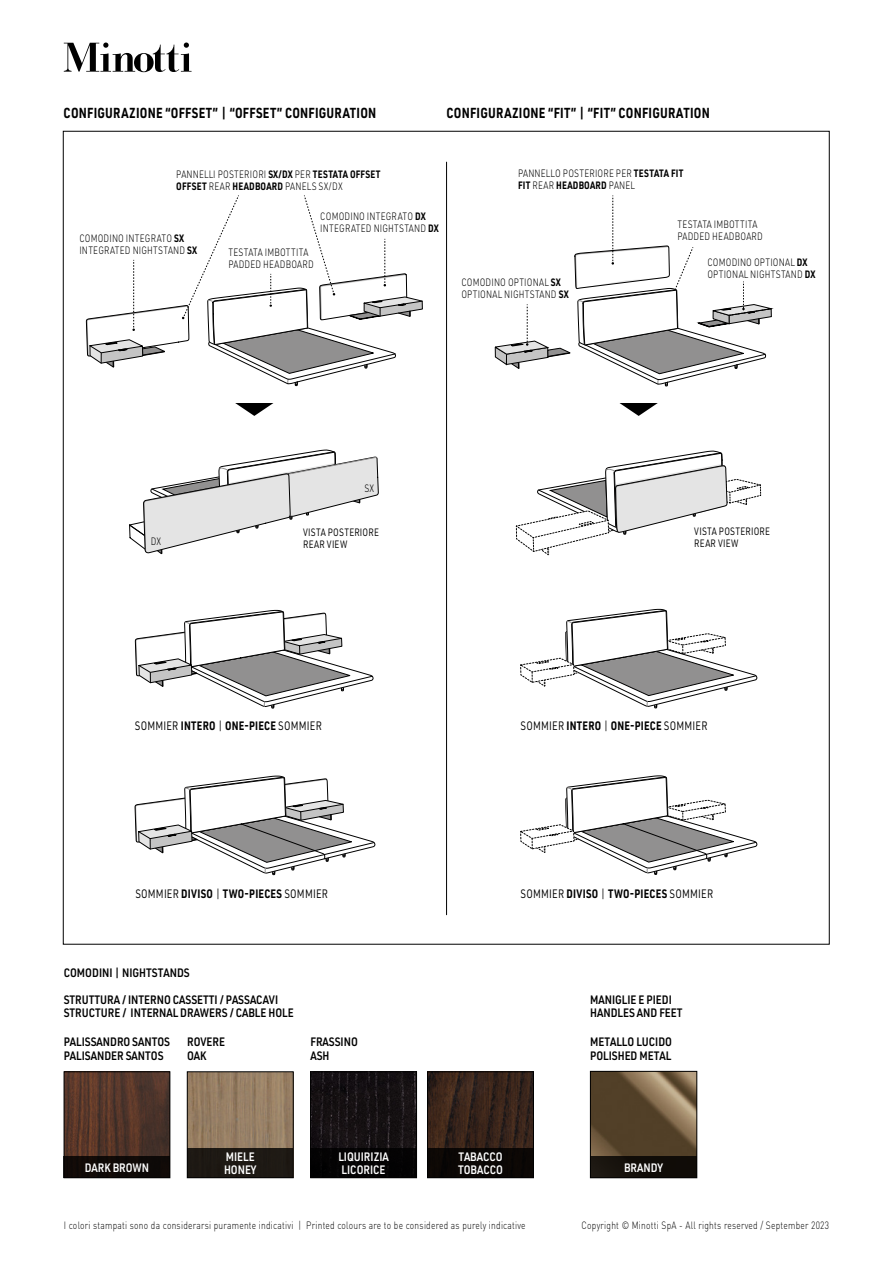
<style>
.page{position:relative;width:893px;height:1263px;background:#fff}
.page>*{position:absolute;margin:0;border:0;box-sizing:border-box;transform-origin:0 0}
.t1{font:700 14.25px "URWDIN";letter-spacing:.02em;color:#000;scale:.8 1}
.t2{font:600 12px/13.5px "URWDIN";color:#000;scale:.85 1}
.t3{font:700 12px "URWDIN";letter-spacing:.025em;color:#000;scale:.8 1}
.t4{font:12px "URWDIN";letter-spacing:.02em;color:#000;scale:.8 1}
.t5{font:600 12px/13.5px "URWDIN";color:#fff;scale:.85 1}
.t6{font:300 10.5px/12px "URWDIN";letter-spacing:.02em;color:#000;scale:.8 1}
.t7{font:300 10.5px "DIN";letter-spacing:.03em;color:#000;scale:.8 1}
.t8{font:10.5px/12px "URWDIN";letter-spacing:.02em;color:#000;scale:.8 1}
.s1{font-weight:700}
.s2{font-weight:400}
</style>
<div class="page">
<svg style="left:64px;top:43px;width:128px;height:29px"></svg>
<img style="left:66px;top:1073px;width:102px;height:84px">
<div style="left:64px;top:1071px;width:106px;height:107px;border:1px solid #000"></div>
<div style="left:64px;top:1157px;width:106px;height:21px;background:#100a08"></div>
<img style="left:189px;top:1073px;width:102px;height:75px">
<div style="left:187px;top:1071px;width:106px;height:107px;border:1px solid #000"></div>
<div style="left:187px;top:1148px;width:106px;height:30px;background:#1e1914"></div>
<img style="left:312px;top:1073px;width:103px;height:75px">
<div style="left:310px;top:1071px;width:107px;height:107px;border:1px solid #000"></div>
<div style="left:310px;top:1148px;width:107px;height:30px;background:#000"></div>
<img style="left:429px;top:1073px;width:103px;height:75px">
<div style="left:427px;top:1071px;width:107px;height:107px;border:1px solid #000"></div>
<div style="left:427px;top:1148px;width:107px;height:30px;background:#0b0705"></div>
<img style="left:592px;top:1073px;width:103px;height:84px">
<div style="left:590px;top:1071px;width:107px;height:107px;border:1px solid #000"></div>
<div style="left:590px;top:1157px;width:107px;height:21px;background:linear-gradient(to right,#1c1711,#0c0804)"></div>
<hr style="left:446px;top:162px;width:1px;height:753px;background:#000">
<svg style="left:135px;top:609px;width:238px;height:100px"></svg>
<svg style="left:86px;top:195px;width:337px;height:191px"></svg>
<svg style="left:235px;top:403px;width:38px;height:13px"></svg>
<svg style="left:516px;top:403px;width:246px;height:153px"></svg>
<svg style="left:129px;top:450px;width:250px;height:105px"></svg>
<svg style="left:135px;top:775px;width:240px;height:101px"></svg>
<svg style="left:520px;top:775px;width:237px;height:100px"></svg>
<svg style="left:520px;top:608px;width:237px;height:101px"></svg>
<svg style="left:495px;top:195px;width:278px;height:191px"></svg>
<h1 class="t1" style="left:64px;top:97px;width:392px">CONFIGURAZIONE “OFFSET” | “OFFSET” CONFIGURATION</h1>
<h1 class="t1" style="left:447px;top:97px;width:331px">CONFIGURAZIONE “FIT” | “FIT” CONFIGURATION</h1>
<h1 class="t1" style="left:64px;top:103px;width:392px">CONFIGURAZIONE “OFFSET” | “OFFSET” CONFIGURATION</h1>
<h1 class="t1" style="left:447px;top:103px;width:331px">CONFIGURAZIONE “FIT” | “FIT” CONFIGURATION</h1>
<p class="t6" style="left:176px;top:167px;width:257px">PANNELLI POSTERIORI <span class="s1">SX/DX</span> PER <span class="s1">TESTATA OFFSET<br>OFFSET</span> REAR <span class="s1">HEADBOARD</span> PANELS SX/DX</p>
<p class="t6" style="left:518px;top:167px;width:208px">PANNELLO POSTERIORE PER <span class="s1">TESTATA FIT<br>FIT</span> REAR <span class="s1">HEADBOARD</span> PANEL</p>
<p class="t6" style="left:176px;top:174px;width:257px">PANNELLI POSTERIORI <span class="s1">SX/DX</span> PER <span class="s1">TESTATA OFFSET<br>OFFSET</span> REAR <span class="s1">HEADBOARD</span> PANELS SX/DX</p>
<p class="t6" style="left:518px;top:173px;width:208px">PANNELLO POSTERIORE PER <span class="s1">TESTATA FIT<br>FIT</span> REAR <span class="s1">HEADBOARD</span> PANEL</p>
<p class="t6" style="left:79px;top:232px;width:149px">COMODINO INTEGRATO <span class="s1">SX<br></span>INTEGRATED NIGHTSTAND <span class="s1">SX</span></p>
<p class="t6" style="left:79px;top:238px;width:149px">COMODINO INTEGRATO <span class="s1">SX<br></span>INTEGRATED NIGHTSTAND <span class="s1">SX</span></p>
<p class="t6" style="left:228px;top:246px;width:108px">TESTATA IMBOTTITA<br>PADDED HEADBOARD</p>
<p class="t6" style="left:228px;top:252px;width:108px">TESTATA IMBOTTITA<br>PADDED HEADBOARD</p>
<p class="t6" style="left:320px;top:210px;width:150px">COMODINO INTEGRATO <span class="s1">DX<br></span>INTEGRATED NIGHTSTAND <span class="s1">DX</span></p>
<p class="t6" style="left:320px;top:216px;width:150px">COMODINO INTEGRATO <span class="s1">DX<br></span>INTEGRATED NIGHTSTAND <span class="s1">DX</span></p>
<p class="t6" style="left:461px;top:276px;width:136px">COMODINO OPTIONAL <span class="s1">SX<br></span>OPTIONAL NIGHTSTAND <span class="s1">SX</span></p>
<p class="t6" style="left:461px;top:282px;width:136px">COMODINO OPTIONAL <span class="s1">SX<br></span>OPTIONAL NIGHTSTAND <span class="s1">SX</span></p>
<p class="t6" style="left:151px;top:535px;width:15px">DX</p>
<p class="t6" style="left:151px;top:541px;width:15px">DX</p>
<p class="t6" style="left:365px;top:482px;width:14px">SX</p>
<p class="t8" style="left:303px;top:526px;width:96px">VISTA POSTERIORE</p>
<p class="t6" style="left:365px;top:488px;width:14px">SX</p>
<p class="t8" style="left:303px;top:532px;width:96px">VISTA POSTERIORE</p>
<p class="t8" style="left:303px;top:538px;width:57px">REAR VIEW</p>
<p class="t8" style="left:303px;top:544px;width:57px">REAR VIEW</p>
<p class="t6" style="left:677px;top:218px;width:108px">TESTATA IMBOTTITA<br>PADDED HEADBOARD</p>
<p class="t6" style="left:677px;top:224px;width:108px">TESTATA IMBOTTITA<br>PADDED HEADBOARD</p>
<p class="t6" style="left:707px;top:256px;width:136px">COMODINO OPTIONAL <span class="s1">DX<br></span>OPTIONAL NIGHTSTAND <span class="s1">DX</span></p>
<p class="t6" style="left:707px;top:262px;width:136px">COMODINO OPTIONAL <span class="s1">DX<br></span>OPTIONAL NIGHTSTAND <span class="s1">DX</span></p>
<p class="t8" style="left:694px;top:525px;width:96px">VISTA POSTERIORE<br>REAR VIEW</p>
<p class="t8" style="left:694px;top:531px;width:96px">VISTA POSTERIORE<br>REAR VIEW</p>
<p class="t4" style="left:135px;top:718px;width:235px">SOMMIER <span class="s1">INTERO</span> | <span class="s1">ONE-PIECE</span> SOMMIER</p>
<p class="t4" style="left:521px;top:718px;width:235px">SOMMIER <span class="s1">INTERO</span> | <span class="s1">ONE-PIECE</span> SOMMIER</p>
<p class="t4" style="left:135px;top:724px;width:235px">SOMMIER <span class="s1">INTERO</span> | <span class="s1">ONE-PIECE</span> SOMMIER</p>
<p class="t4" style="left:521px;top:724px;width:235px">SOMMIER <span class="s1">INTERO</span> | <span class="s1">ONE-PIECE</span> SOMMIER</p>
<p class="t3" style="left:135px;top:886px;width:242px"><span class="s2">SOMMIER</span> DIVISO <span class="s2">|</span> TWO-PIECES <span class="s2">SOMMIER</span></p>
<p class="t3" style="left:521px;top:886px;width:242px"><span class="s2">SOMMIER</span> DIVISO <span class="s2">|</span> TWO-PIECES <span class="s2">SOMMIER</span></p>
<p class="t3" style="left:135px;top:892px;width:242px"><span class="s2">SOMMIER</span> DIVISO <span class="s2">|</span> TWO-PIECES <span class="s2">SOMMIER</span></p>
<p class="t3" style="left:521px;top:892px;width:242px"><span class="s2">SOMMIER</span> DIVISO <span class="s2">|</span> TWO-PIECES <span class="s2">SOMMIER</span></p>
<p class="t2" style="left:64px;top:965px;width:150px">COMODINI | NIGHTSTANDS</p>
<p class="t2" style="left:64px;top:992px;width:272px">STRUTTURA / INTERNO CASSETTI / PASSACAVI<br>STRUCTURE / INTERNAL DRAWERS / CABLE HOLE</p>
<p class="t2" style="left:64px;top:1035px;width:127px">PALISSANDRO SANTOS<br>PALISANDER SANTOS</p>
<p class="t2" style="left:187px;top:1035px;width:46px">ROVERE<br>OAK</p>
<p class="t2" style="left:310px;top:1035px;width:57px">FRASSINO<br>ASH</p>
<p class="t5" style="left:85px;top:1160px;width:77px">DARK BROWN</p>
<p class="t5" style="left:224px;top:1149px;width:40px">MIELE<br>HONEY</p>
<p class="t5" style="left:338px;top:1149px;width:61px">LIQUIRIZIA<br>LICORICE</p>
<p class="t5" style="left:458px;top:1149px;width:54px">TABACCO<br>TOBACCO</p>
<p class="t2" style="left:590px;top:992px;width:110px">MANIGLIE E PIEDI<br>HANDLES AND FEET</p>
<p class="t2" style="left:590px;top:1035px;width:98px">METALLO LUCIDO<br>POLISHED METAL</p>
<p class="t5" style="left:624px;top:1160px;width:47px">BRANDY</p>
<p class="t7" style="left:64px;top:1219px;width:579px">I colori stampati sono da considerarsi puramente indicativi | Printed colours are to be considered as purely indicative</p>
<p class="t7" style="left:582px;top:1219px;width:311px">Copyright © Minotti SpA - All rights reserved / September 2023</p>
</div>
